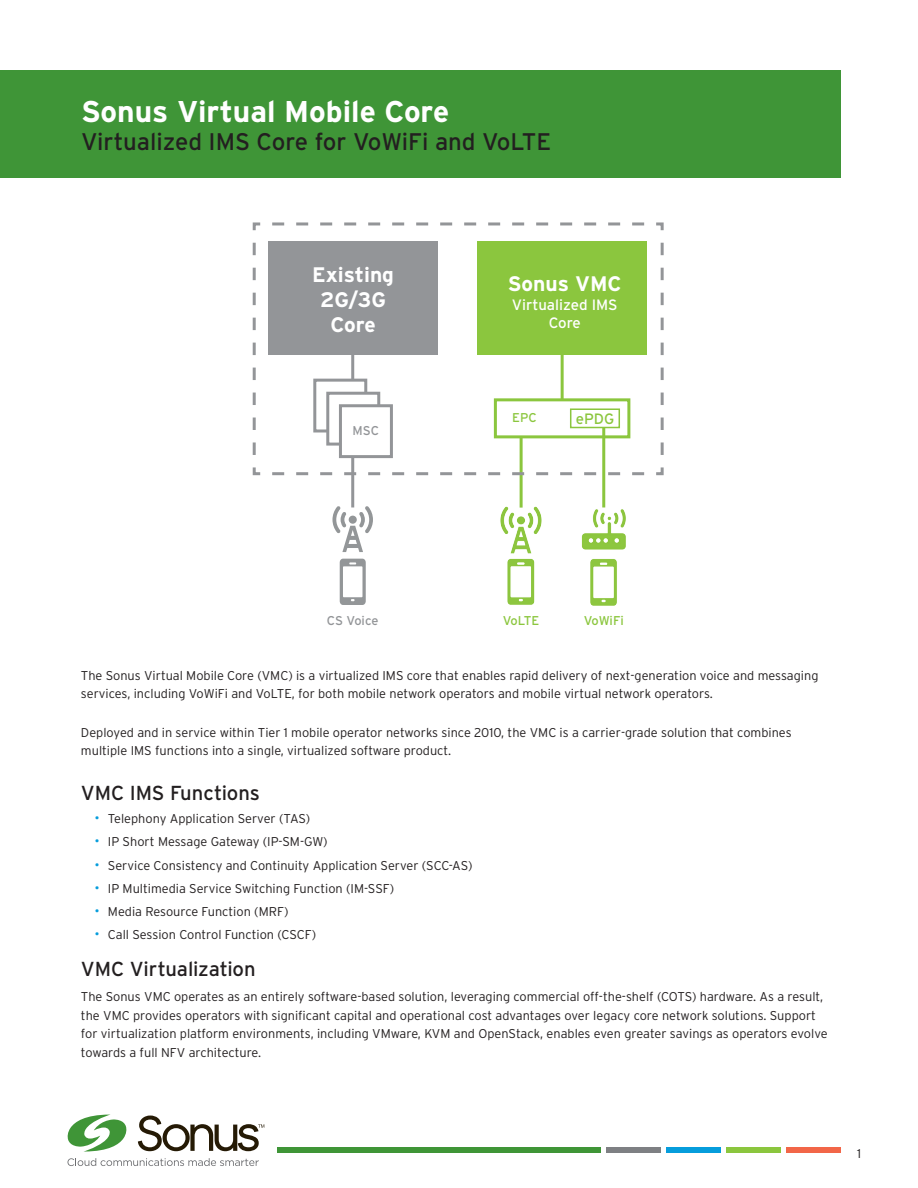
<style>
.page{position:relative;width:918px;height:1188px;background:#fff}
.page>*{position:absolute;margin:0;border:0;box-sizing:border-box;transform-origin:0 0}
.NewTemp_MainHeader{font:700 30px "Interstate";color:#fff}
.NewTemp_MainHeader-2{font:24px "Interstate";color:#231f20}
.t1{font:700 21px/25.2px "Interstate";color:#fff;text-align:center}
.NewTemp_Subhead{font:20.25px "Interstate";letter-spacing:-.005em;color:#231f20}
.t2{font:15px/18.3px "Interstate";color:#fff;text-align:center}
.t3{font:15px "Interstate";color:#8bc63e}
.t4{font:300 12.75px/18.3px "Interstate";color:#231f20}
.t5{font:12.75px "Interstate";color:#8bc63e}
.t6{font:12.75px "Interstate";letter-spacing:-.005em;color:#939598}
.s1{font-size:14.25px;color:#069ddc}
</style>
<div class="page">
<div style="left:0;top:70px;width:841px;height:108px;background:#3f9537"></div>
<div style="left:607px;top:1148px;width:54px;height:5px;background:#7e8083"></div>
<div style="left:277px;top:1148px;width:324px;height:5px;background:#3f9537"></div>
<div style="left:667px;top:1148px;width:54px;height:5px;background:#069ddc"></div>
<div style="left:727px;top:1148px;width:54px;height:5px;background:#8bc63e"></div>
<div style="left:787px;top:1148px;width:54px;height:5px;background:#f26648"></div>
<svg style="left:68px;top:1115px;width:59px;height:37px"></svg>
<svg style="left:68px;top:1158px;width:191px;height:8px"></svg>
<svg style="left:138px;top:1116px;width:126px;height:35px"></svg>
<hr style="left:520px;top:428px;width:3px;height:80px;background:#8bc63e">
<hr style="left:351px;top:308px;width:3px;height:199px;background:#939598">
<svg style="left:252px;top:222px;width:412px;height:255px"></svg>
<div style="left:313px;top:379px;width:54px;height:53px;background:#fff;border:3px solid #939598"></div>
<div style="left:326px;top:392px;width:54px;height:54px;background:#fff;border:3px solid #939598"></div>
<div style="left:339px;top:404px;width:54px;height:54px;background:#fff;border:3px solid #939598"></div>
<div style="left:494px;top:398px;width:136px;height:40px;background:#fff;border:3px solid #8bc63e"></div>
<div style="left:570px;top:408px;width:50px;height:20px;border:2px solid #8bc63e"></div>
<div style="left:268px;top:241px;width:170px;height:113px;background:#939598"></div>
<div style="left:477px;top:241px;width:170px;height:113px;background:#8bc63e"></div>
<img style="left:507px;top:559px;width:28px;height:46px">
<img style="left:581px;top:506px;width:45px;height:44px">
<svg style="left:332px;top:506px;width:41px;height:46px"></svg>
<svg style="left:340px;top:559px;width:26px;height:46px"></svg>
<img style="left:590px;top:559px;width:27px;height:47px">
<img style="left:500px;top:506px;width:42px;height:47px">
<hr style="left:602px;top:427px;width:3px;height:80px;background:#8bc63e">
<p class="NewTemp_MainHeader" style="left:81px;top:94px;width:370px">Sonus Virtual Mobile Core</p>
<p class="NewTemp_MainHeader-2" style="left:81px;top:128px;width:472px">Virtualized IMS Core for VoWiFi and VoLTE</p>
<p class="t1" style="left:312px;top:262px;width:83px">Existing<br>2G/3G<br>Core</p>
<p class="t1" style="left:508px;top:271px;width:115px">Sonus VMC</p>
<p class="t2" style="left:512px;top:295px;width:107px">Virtualized IMS<br>Core</p>
<p class="t6" style="left:353px;top:423px;width:28px">MSC</p>
<p class="t5" style="left:512px;top:411px;width:26px">EPC</p>
<p class="t3" style="left:576px;top:411px;width:40px">ePDG</p>
<p class="t6" style="left:327px;top:613px;width:53px">CS Voice</p>
<p class="t5" style="left:503px;top:613px;width:38px">VoLTE</p>
<p class="t5" style="left:584px;top:613px;width:42px">VoWiFi</p>
<p class="t4" style="left:81px;top:666px;width:739px">The Sonus Virtual Mobile Core (VMC) is a virtualized IMS core that enables rapid delivery of next-generation voice and messaging services, including VoWiFi and VoLTE, for both mobile network operators and mobile virtual network operators.</p>
<p class="t4" style="left:81px;top:723px;width:712px">Deployed and in service within Tier 1 mobile operator networks since 2010, the VMC is a carrier-grade solution that combines multiple IMS functions into a single, virtualized software product.</p>
<p class="NewTemp_Subhead" style="left:81px;top:781px;width:180px">VMC IMS Functions</p>
<p class="t4" style="left:94px;top:809px;width:217px"><span class="s1">•</span> Telephony Application Server (TAS)</p>
<p class="t4" style="left:94px;top:833px;width:235px"><span class="s1">•</span> IP Short Message Gateway (IP-SM-GW)</p>
<p class="t4" style="left:94px;top:856px;width:380px"><span class="s1">•</span> Service Consistency and Continuity Application Server (SCC-AS)</p>
<p class="t4" style="left:94px;top:879px;width:301px"><span class="s1">•</span> IP Multimedia Service Switching Function (IM-SSF)</p>
<p class="t4" style="left:94px;top:902px;width:195px"><span class="s1">•</span> Media Resource Function (MRF)</p>
<p class="t4" style="left:94px;top:926px;width:223px"><span class="s1">•</span> Call Session Control Function (CSCF)</p>
<p class="NewTemp_Subhead" style="left:81px;top:958px;width:176px">VMC Virtualization</p>
<p class="t4" style="left:81px;top:988px;width:748px">The Sonus VMC operates as an entirely software-based solution, leveraging commercial off-the-shelf (COTS) hardware. As a result, the VMC provides operators with significant capital and operational cost advantages over legacy core network solutions. Support for virtualization platform environments, including VMware, KVM and OpenStack, enables even greater savings as operators evolve towards a full NFV architecture.</p>
<p class="t4" style="left:857px;top:1144px;width:5px">1</p>
</div>
